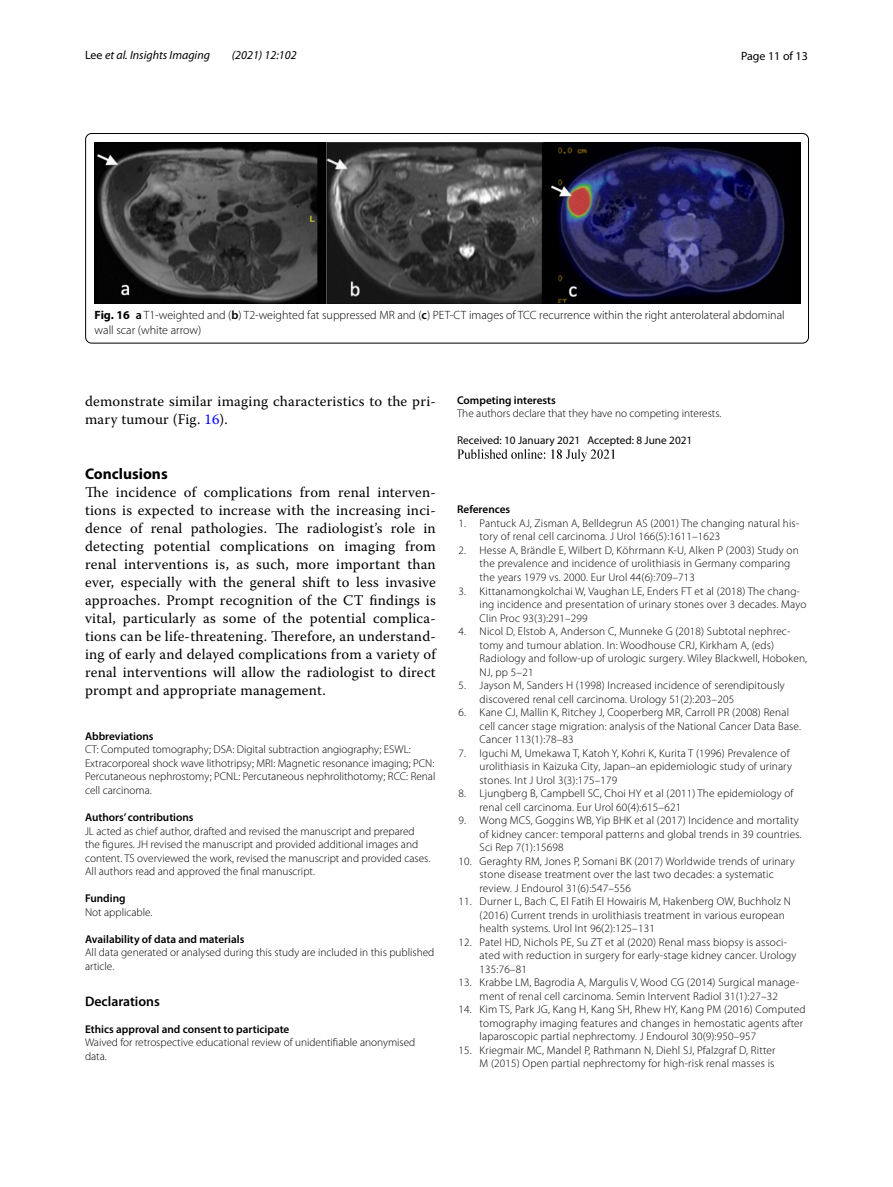
<style>
.page{position:relative;width:893px;height:1187px;background:#fff}
.page>*{position:absolute;margin:0;border:0;box-sizing:border-box;transform-origin:0 0}
.t1{font:700 15.45px "Myriad Pro";color:#000}
.t2{font:14.7px/18px "Warnock Pro";letter-spacing:.015em;color:#000}
.t3{font:600 13.8px "Myriad Pro";color:#000}
.t4{font:300 12px/15px "Myriad Pro";color:#000}
.t5{font:italic 12px "Myriad Pro";color:#000}
.t6{font:12px "Myriad Pro";color:#000}
.t7{font:300 11.25px/13.5px "Myriad Pro";letter-spacing:.015em;color:#000}
.t8{font:600 11.25px "Myriad Pro";color:#000}
.t9{font:11.25px "Myriad Pro";color:#000}
.s1{font-style:normal}
.s2{font-weight:700}
.s3{font-weight:600}
.s4{color:#00f}
</style>
<div class="page">
<img style="left:457px;top:449px;width:158px;height:13px">
<img style="left:94px;top:142px;width:706px;height:161px">
<div style="left:85px;top:133px;width:724px;height:210px;border:1px solid #000;border-radius:6px"></div>
<p class="t5" style="left:85px;top:48px;width:127px"><span class="s1">Lee</span> et al. Insights Imaging</p>
<p class="t5" style="left:232px;top:48px;width:66px">(2021) 12:102</p>
<p class="t6" style="left:741px;top:48px;width:68px">Page 11 of 13</p>
<p class="t4" style="left:95px;top:307px;width:692px"><span class="s2">Fig. 16</span> <span class="s3">a</span> T1-weighted and (<span class="s3">b</span>) T2-weighted fat suppressed MR and (<span class="s3">c</span>) PET-CT images of TCC recurrence within the right anterolateral abdominal wall scar (white arrow)</p>
<h2 class="t2" style="left:85px;top:392px;width:352px">demonstrate similar imaging characteristics to the pri&shy;mary tumour (Fig. <span class="s4">16</span>).</h2>
<h1 class="t1" style="left:85px;top:463px;width:84px">Conclusions</h1>
<p class="t2" style="left:85px;top:482px;width:352px;text-align:justify">The incidence of complications from renal interven&shy;tions is expected to increase with the increasing inci&shy;dence of renal pathologies. The radiologist’s role in detecting potential complications on imaging from renal interventions is, as such, more important than ever, especially with the general shift to less invasive approaches. Prompt recognition of the CT findings is vital, particularly as some of the potential complica&shy;tions can be life-threatening. Therefore, an understand&shy;ing of early and delayed complications from a variety of renal interventions will allow the radiologist to direct prompt and appropriate management.</p>
<p class="t8" style="left:85px;top:729px;width:70px">Abbreviations</p>
<p class="t7" style="left:85px;top:743px;width:352px">CT: Computed tomography; DSA: Digital subtraction angiography; ESWL:<br>Extracorporeal shock wave lithotripsy; MRI: Magnetic resonance imaging; PCN:<br>Percutaneous nephrostomy; PCNL: Percutaneous nephrolithotomy; RCC: Renal cell carcinoma.</p>
<p class="t8" style="left:85px;top:810px;width:110px">Authors’ contributions</p>
<p class="t7" style="left:85px;top:824px;width:347px">JL acted as chief author, drafted and revised the manuscript and prepared the figures. JH revised the manuscript and provided additional images and content. TS overviewed the work, revised the manuscript and provided cases.<br>All authors read and approved the final manuscript.</p>
<p class="t8" style="left:85px;top:891px;width:42px">Funding</p>
<p class="t7" style="left:85px;top:905px;width:69px">Not applicable.</p>
<p class="t8" style="left:85px;top:931px;width:161px">Availability of data and materials</p>
<p class="t7" style="left:85px;top:945px;width:351px">All data generated or analysed during this study are included in this published article.</p>
<p class="t3" style="left:85px;top:992px;width:76px">Declarations</p>
<p class="t8" style="left:85px;top:1021px;width:206px">Ethics approval and consent to participate</p>
<p class="t7" style="left:85px;top:1035px;width:332px">Waived for retrospective educational review of unidentifiable anonymised data.</p>
<p class="t8" style="left:457px;top:393px;width:100px">Competing interests</p>
<p class="t7" style="left:457px;top:407px;width:266px">The authors declare that they have no competing interests.</p>
<p class="t9" style="left:457px;top:433px;width:237px">Received: 10 January 2021 Accepted: 8 June 2021</p>
<p class="t8" style="left:457px;top:502px;width:55px">References</p>
<p class="t7" style="left:480px;top:516px;width:321px;text-indent:-21px">1. Pantuck AJ, Zisman A, Belldegrun AS (2001) The changing natural his&shy;tory of renal cell carcinoma. J Urol 166(5):1611–1623</p>
<p class="t7" style="left:480px;top:543px;width:321px;text-indent:-21px">2. Hesse A, Brändle E, Wilbert D, Köhrmann K-U, Alken P (2003) Study on the prevalence and incidence of urolithiasis in Germany comparing the years 1979 vs. 2000. Eur Urol 44(6):709–713</p>
<p class="t7" style="left:480px;top:584px;width:328px;text-indent:-21px">3. Kittanamongkolchai W, Vaughan LE, Enders FT et al (2018) The chang&shy;ing incidence and presentation of urinary stones over 3 decades. Mayo<br>Clin Proc 93(3):291–299</p>
<p class="t7" style="left:480px;top:624px;width:329px;text-indent:-21px">4. Nicol D, Elstob A, Anderson C, Munneke G (2018) Subtotal nephrec&shy;tomy and tumour ablation. In: Woodhouse CRJ, Kirkham A, (eds)<br>Radiology and follow-up of urologic surgery. Wiley Blackwell, Hoboken, NJ, pp 5–21</p>
<p class="t7" style="left:480px;top:678px;width:307px;text-indent:-21px">5. Jayson M, Sanders H (1998) Increased incidence of serendipitously discovered renal cell carcinoma. Urology 51(2):203–205</p>
<p class="t7" style="left:480px;top:705px;width:323px;text-indent:-21px">6. Kane CJ, Mallin K, Ritchey J, Cooperberg MR, Carroll PR (2008) Renal cell cancer stage migration: analysis of the National Cancer Data Base.<br>Cancer 113(1):78–83</p>
<p class="t7" style="left:480px;top:746px;width:314px;text-indent:-21px">7. Iguchi M, Umekawa T, Katoh Y, Kohri K, Kurita T (1996) Prevalence of urolithiasis in Kaizuka City, Japan–an epidemiologic study of urinary stones. Int J Urol 3(3):175–179</p>
<p class="t7" style="left:480px;top:786px;width:315px;text-indent:-21px">8. Ljungberg B, Campbell SC, Choi HY et al (2011) The epidemiology of renal cell carcinoma. Eur Urol 60(4):615–621</p>
<p class="t7" style="left:480px;top:813px;width:323px;text-indent:-21px">9. Wong MCS, Goggins WB, Yip BHK et al (2017) Incidence and mortality of kidney cancer: temporal patterns and global trends in 39 countries.<br>Sci Rep 7(1):15698</p>
<p class="t7" style="left:480px;top:854px;width:317px;text-indent:-21px">10. Geraghty RM, Jones P, Somani BK (2017) Worldwide trends of urinary stone disease treatment over the last two decades: a systematic review. J Endourol 31(6):547–556</p>
<p class="t7" style="left:480px;top:894px;width:313px;text-indent:-21px">11. Durner L, Bach C, El Fatih El Howairis M, Hakenberg OW, Buchholz N (2016) Current trends in urolithiasis treatment in various european health systems. Urol Int 96(2):125–131</p>
<p class="t7" style="left:480px;top:935px;width:318px;text-indent:-21px">12. Patel HD, Nichols PE, Su ZT et al (2020) Renal mass biopsy is associ&shy;ated with reduction in surgery for early-stage kidney cancer. Urology<br>135:76–81</p>
<p class="t7" style="left:459px;top:975px;width:342px;text-align:center">13. Krabbe LM, Bagrodia A, Margulis V, Wood CG (2014) Surgical manage&shy;ment of renal cell carcinoma. Semin Intervent Radiol 31(1):27–32</p>
<p class="t7" style="left:480px;top:1002px;width:327px;text-indent:-21px">14. Kim TS, Park JG, Kang H, Kang SH, Rhew HY, Kang PM (2016) Computed tomography imaging features and changes in hemostatic agents after laparoscopic partial nephrectomy. J Endourol 30(9):950–957</p>
<p class="t7" style="left:459px;top:1043px;width:318px;text-align:right">15. Kriegmair MC, Mandel P, Rathmann N, Diehl SJ, Pfalzgraf D, Ritter<br>M (2015) Open partial nephrectomy for high-risk renal masses is</p>
</div>
